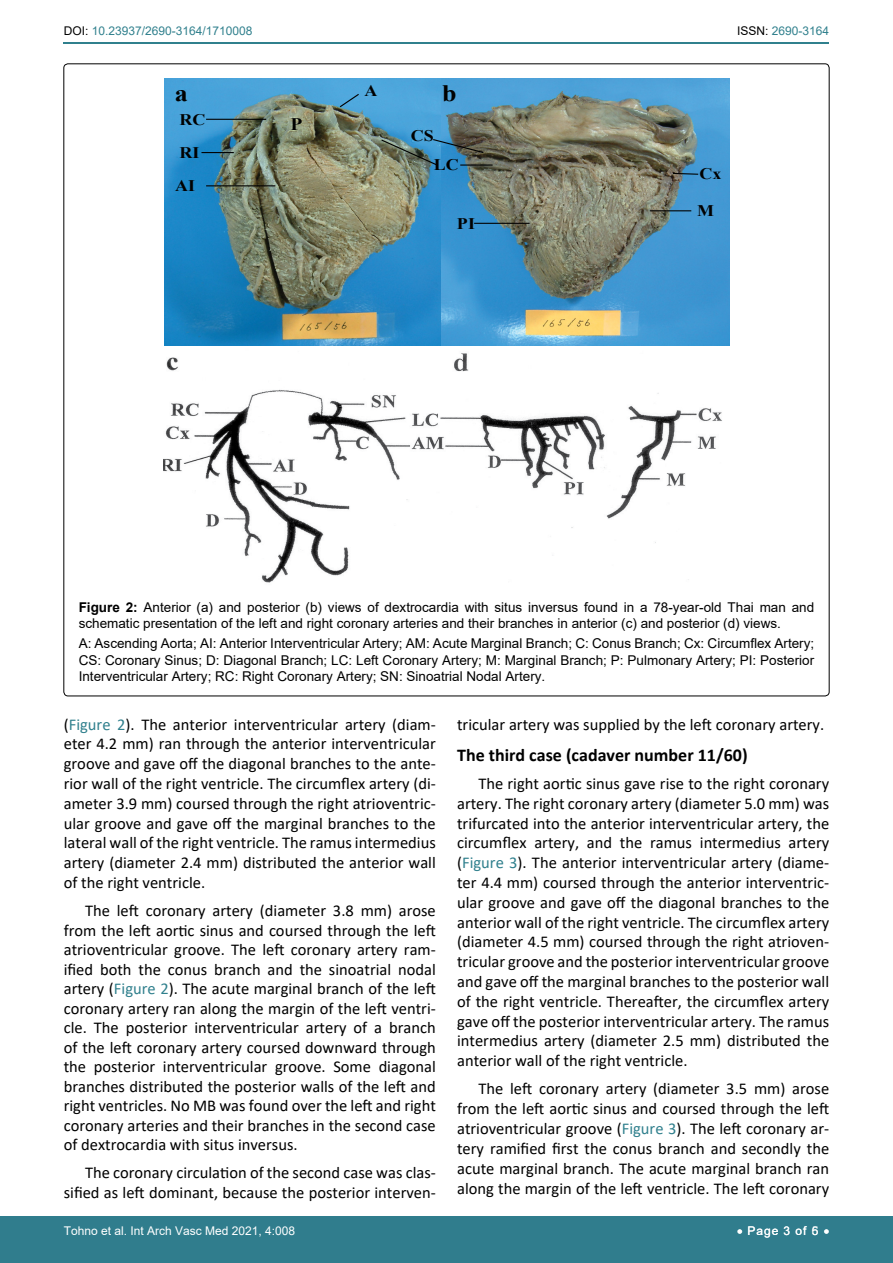
<style>
.page{position:relative;width:893px;height:1263px;background:#fff}
.page>*{position:absolute;margin:0;border:0;box-sizing:border-box;transform-origin:0 0}
.t1{font:700 23.55px "Times New Roman";color:#010101;scale:1.11 1}
.t2{font:700 18px "Calibri";color:#000}
.t3{font:700 17.55px "Times New Roman";color:#010101;scale:1.11 1}
.t4{font:16.5px/19.8px "Calibri";color:#000;text-align:justify}
.t5{font:700 16.2px "Times New Roman";letter-spacing:.005em;color:#010101;scale:1.11 1}
.t6{font:13.5px/16.2px "Arial";color:#000}
.t7{font:12px "Arial";color:#fff}
.t8{font:12px "Arial";color:#30808d}
.s1{color:#000}
.s2{font-weight:700}
.s3{color:#30808d}
</style>
<div class="page">
<hr style="left:64px;top:43px;width:765px;height:1px;background:#30808d">
<div style="left:0;top:1217px;width:893px;height:46px;background:#307d8d"></div>
<img style="left:164px;top:79px;width:566px;height:267px">
<hr style="left:460px;top:164px;width:33px;height:2px;background:#010101">
<hr style="left:474px;top:223px;width:56px;height:1px;background:#010101">
<hr style="left:206px;top:119px;width:60px;height:1px;background:#010101">
<hr style="left:206px;top:185px;width:69px;height:1px;background:#010101">
<svg style="left:338px;top:93px;width:22px;height:15px"></svg>
<img style="left:380px;top:138px;width:105px;height:29px">
<hr style="left:650px;top:210px;width:41px;height:1px;background:#010101">
<svg style="left:671px;top:172px;width:28px;height:3px"></svg>
<hr style="left:201px;top:152px;width:33px;height:1px;background:#010101">
<img style="left:163px;top:353px;width:559px;height:230px">
<p class="t8" style="left:64px;top:23px;width:190px"><span class="s1">DOI:</span> 10.23937/2690-3164/1710008</p>
<p class="t8" style="left:737px;top:23px;width:94px"><span class="s1">ISSN:</span> 2690-3164</p>
<h1 class="t1" style="left:175px;top:76px;width:13px">a</h1>
<p class="t5" style="left:364px;top:78px;width:13px">A</p>
<h1 class="t1" style="left:442px;top:76px;width:15px">b</h1>
<p class="t5" style="left:180px;top:108px;width:25px">RC</p>
<p class="t3" style="left:291px;top:112px;width:12px">P</p>
<p class="t5" style="left:411px;top:124px;width:22px">CS</p>
<p class="t5" style="left:180px;top:141px;width:20px">RI</p>
<p class="t5" style="left:175px;top:174px;width:20px">AI</p>
<p class="t5" style="left:434px;top:153px;width:24px">LC</p>
<p class="t5" style="left:457px;top:212px;width:18px">PI</p>
<p class="t5" style="left:699px;top:162px;width:21px">Cx</p>
<p class="t5" style="left:697px;top:199px;width:17px">M</p>
<p class="t6" style="left:79px;top:599px;width:737px"><span class="s2">Figure 2:</span> Anterior (a) and posterior (b) views of dextrocardia with situs inversus found in a 78-year-old Thai man and schematic presentation of the left and right coronary arteries and their branches in anterior (c) and posterior (d) views.</p>
<p class="t6" style="left:79px;top:635px;width:737px;text-align:justify">A: Ascending Aorta; AI: Anterior Interventricular Artery; AM: Acute Marginal Branch; C: Conus Branch; Cx: Circumflex Artery; CS: Coronary Sinus; D: Diagonal Branch; LC: Left Coronary Artery; M: Marginal Branch; P: Pulmonary Artery; PI: Posterior Interventricular Artery; RC: Right Coronary Artery; SN: Sinoatrial Nodal Artery.</p>
<p class="t4" style="left:64px;top:714px;width:374px">(<span class="s3">Figure 2</span>). The anterior interventricular artery (diam&shy;eter 4.2 mm) ran through the anterior interventricular groove and gave off the diagonal branches to the ante&shy;rior wall of the right ventricle. The circumflex artery (di&shy;ameter 3.9 mm) coursed through the right atrioventric&shy;ular groove and gave off the marginal branches to the lateral wall of the right ventricle. The ramus intermedius artery (diameter 2.4 mm) distributed the anterior wall of the right ventricle.</p>
<p class="t4" style="left:64px;top:900px;width:374px;text-indent:21px">The left coronary artery (diameter 3.8 mm) arose from the left aortic sinus and coursed through the left atrioventricular groove. The left coronary artery ram&shy;ified both the conus branch and the sinoatrial nodal artery (<span class="s3">Figure 2</span>). The acute marginal branch of the left coronary artery ran along the margin of the left ventri&shy;cle. The posterior interventricular artery of a branch of the left coronary artery coursed downward through the posterior interventricular groove. Some diagonal branches distributed the posterior walls of the left and right ventricles. No MB was found over the left and right coronary arteries and their branches in the second case of dextrocardia with situs inversus.</p>
<p class="t4" style="left:64px;top:1162px;width:374px;text-align:right">The coronary circulation of the second case was clas&shy;sified as left dominant, because the posterior interven-</p>
<p class="t4" style="left:457px;top:714px;width:369px">tricular artery was supplied by the left coronary artery.</p>
<p class="t2" style="left:457px;top:742px;width:292px">The third case (cadaver number 11/60)</p>
<p class="t4" style="left:457px;top:773px;width:374px;text-indent:21px">The right aortic sinus gave rise to the right coronary artery. The right coronary artery (diameter 5.0 mm) was trifurcated into the anterior interventricular artery, the circumflex artery, and the ramus intermedius artery (<span class="s3">Figure 3</span>). The anterior interventricular artery (diame&shy;ter 4.4 mm) coursed through the anterior interventric&shy;ular groove and gave off the diagonal branches to the anterior wall of the right ventricle. The circumflex artery (diameter 4.5 mm) coursed through the right atrioven&shy;tricular groove and the posterior interventricular groove and gave off the marginal branches to the posterior wall of the right ventricle. Thereafter, the circumflex artery gave off the posterior interventricular artery. The ramus intermedius artery (diameter 2.5 mm) distributed the anterior wall of the right ventricle.</p>
<p class="t4" style="left:457px;top:1079px;width:374px;text-indent:21px">The left coronary artery (diameter 3.5 mm) arose from the left aortic sinus and coursed through the left atrioventricular groove (<span class="s3">Figure 3</span>). The left coronary ar&shy;tery ramified first the conus branch and secondly the acute marginal branch. The acute marginal branch ran along the margin of the left ventricle. The left coronary</p>
<p class="t7" style="left:64px;top:1223px;width:233px">Tohno et al. Int Arch Vasc Med 2021, 4:008</p>
<p class="t7" style="left:737px;top:1223px;width:94px">• Page 3 of 5 •</p>
<p class="t7" style="left:812px;top:1223px;width:8px">6</p>
</div>
